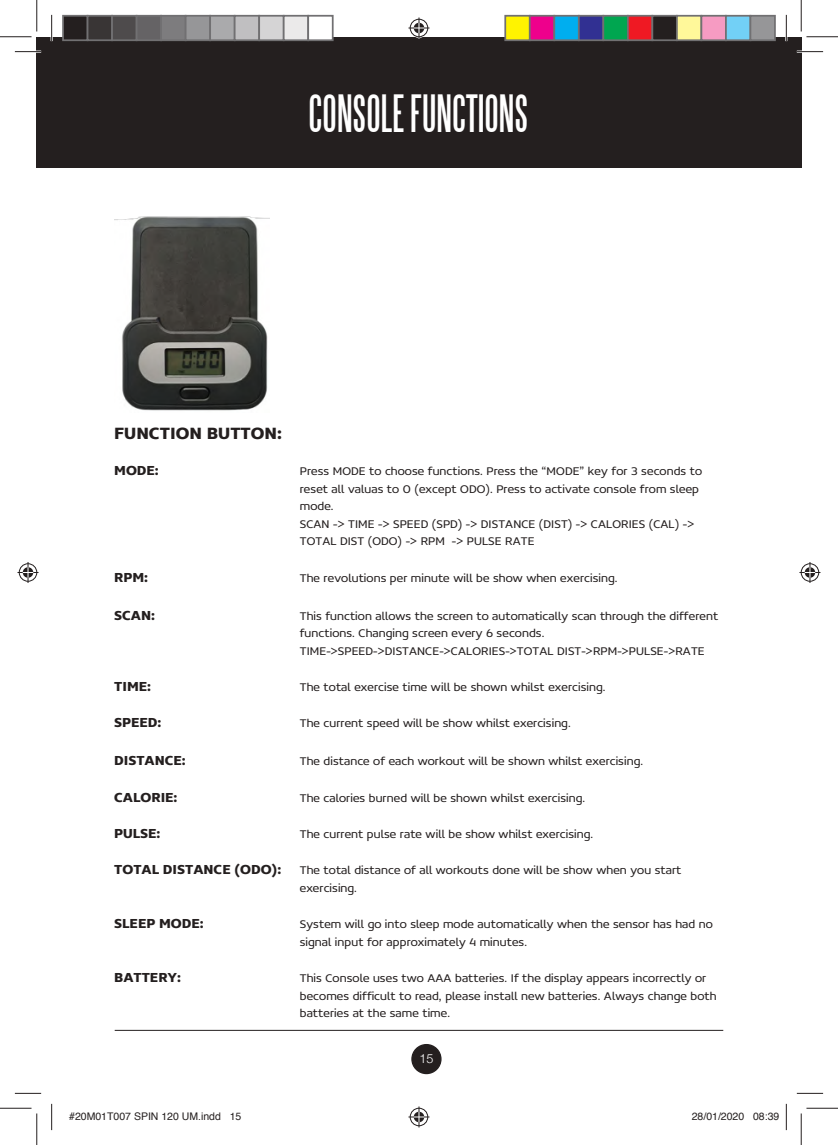
<style>
.page{position:relative;width:838px;height:1145px;background:#fff}
.page>*{position:absolute;margin:0;border:0;box-sizing:border-box;transform-origin:0 0}
.t1{font:47.25px "Steelfish";color:#fff}
.t2{font:700 17.5px "Concord";color:#241f1f}
.t3{font:700 14px "Concord";color:#241f1f}
.t4{font:300 12.6px "Helvetica Neue";color:#fff}
.t5{font:300 12.25px/17.5px "Concord";letter-spacing:.01em;color:#241f1f}
.t6{font:10.5px "Helvetica";color:#241f1f}
</style>
<div class="page">
<div style="left:412px;top:1045px;width:29px;height:29px;background:#241f1f;border-radius:50%"></div>
<div style="left:411px;top:1044px;width:30px;height:30px;border:1px solid #241f1f;border-radius:50%"></div>
<div style="left:37px;top:37px;width:764px;height:131px;background:#241f1f"></div>
<hr style="left:115px;top:1030px;width:608px;height:1px;background:#241f1f">
<img style="left:114px;top:216px;width:155px;height:195px">
<hr style="left:15px;top:51px;width:26px;height:2px;background:#fff">
<hr style="left:796px;top:51px;width:27px;height:2px;background:#fff">
<hr style="left:51px;top:15px;width:2px;height:26px;background:#fff">
<hr style="left:785px;top:15px;width:2px;height:26px;background:#fff">
<svg style="left:15px;top:51px;width:26px;height:1px"></svg>
<svg style="left:796px;top:51px;width:27px;height:1px"></svg>
<svg style="left:15px;top:1093px;width:26px;height:1px"></svg>
<svg style="left:796px;top:1093px;width:27px;height:1px"></svg>
<svg style="left:51px;top:15px;width:1px;height:26px"></svg>
<svg style="left:51px;top:1104px;width:1px;height:26px"></svg>
<svg style="left:786px;top:15px;width:1px;height:26px"></svg>
<svg style="left:786px;top:1104px;width:1px;height:26px"></svg>
<hr style="left:0;top:36px;width:32px;height:1px;background:#241f1f">
<hr style="left:806px;top:36px;width:31px;height:1px;background:#241f1f">
<hr style="left:0;top:1108px;width:32px;height:1px;background:#241f1f">
<hr style="left:806px;top:1108px;width:31px;height:1px;background:#241f1f">
<hr style="left:36px;top:0;width:1px;height:31px;background:#241f1f">
<hr style="left:36px;top:1113px;width:1px;height:32px;background:#241f1f">
<hr style="left:800px;top:0;width:1px;height:31px;background:#241f1f">
<hr style="left:800px;top:1113px;width:1px;height:32px;background:#241f1f">
<svg style="left:408px;top:18px;width:21px;height:21px"></svg>
<svg style="left:408px;top:1106px;width:21px;height:21px"></svg>
<svg style="left:18px;top:562px;width:21px;height:21px"></svg>
<svg style="left:799px;top:562px;width:21px;height:21px"></svg>
<div style="left:63px;top:16px;width:25px;height:24px;background:#241f1f"></div>
<div style="left:62px;top:15px;width:26px;height:26px;border:2px solid #717072"></div>
<div style="left:88px;top:16px;width:24px;height:24px;background:#393535"></div>
<div style="left:87px;top:15px;width:26px;height:26px;border:2px solid #717072"></div>
<div style="left:112px;top:16px;width:25px;height:24px;background:#4e4b4c"></div>
<div style="left:111px;top:15px;width:26px;height:26px;border:2px solid #717072"></div>
<div style="left:137px;top:16px;width:24px;height:24px;background:#656365"></div>
<div style="left:136px;top:15px;width:26px;height:26px;border:2px solid #717072"></div>
<div style="left:161px;top:16px;width:25px;height:24px;background:#7d7c7e"></div>
<div style="left:160px;top:15px;width:26px;height:26px;border:2px solid #717072"></div>
<div style="left:186px;top:16px;width:24px;height:24px;background:#969698"></div>
<div style="left:185px;top:15px;width:26px;height:26px;border:2px solid #717072"></div>
<div style="left:210px;top:16px;width:25px;height:24px;background:#aaaaac"></div>
<div style="left:209px;top:15px;width:26px;height:26px;border:2px solid #717072"></div>
<div style="left:235px;top:16px;width:24px;height:24px;background:#c0bfc1"></div>
<div style="left:234px;top:15px;width:26px;height:26px;border:2px solid #717072"></div>
<div style="left:259px;top:16px;width:25px;height:24px;background:#d5d4d5"></div>
<div style="left:258px;top:15px;width:26px;height:26px;border:2px solid #717072"></div>
<div style="left:284px;top:16px;width:24px;height:24px;background:#ebeaea"></div>
<div style="left:283px;top:15px;width:26px;height:26px;border:2px solid #717072"></div>
<div style="left:308px;top:16px;width:25px;height:24px;background:#fff"></div>
<div style="left:307px;top:15px;width:26px;height:26px;border:2px solid #717072"></div>
<div style="left:505px;top:16px;width:24px;height:24px;background:#fff300"></div>
<div style="left:504px;top:15px;width:26px;height:26px;border:2px solid #717072"></div>
<div style="left:529px;top:16px;width:25px;height:24px;background:#ee008c"></div>
<div style="left:529px;top:15px;width:26px;height:26px;border:2px solid #717072"></div>
<div style="left:554px;top:16px;width:24px;height:24px;background:#00aeef"></div>
<div style="left:553px;top:15px;width:26px;height:26px;border:2px solid #717072"></div>
<div style="left:578px;top:16px;width:25px;height:24px;background:#313092"></div>
<div style="left:578px;top:15px;width:26px;height:26px;border:2px solid #717072"></div>
<div style="left:603px;top:16px;width:24px;height:24px;background:#00a650"></div>
<div style="left:602px;top:15px;width:26px;height:26px;border:2px solid #717072"></div>
<div style="left:627px;top:16px;width:25px;height:24px;background:#ef1923"></div>
<div style="left:627px;top:15px;width:26px;height:26px;border:2px solid #717072"></div>
<div style="left:652px;top:16px;width:24px;height:24px;background:#241f1f"></div>
<div style="left:651px;top:15px;width:26px;height:26px;border:2px solid #717072"></div>
<div style="left:676px;top:16px;width:25px;height:24px;background:#fff89a"></div>
<div style="left:676px;top:15px;width:26px;height:26px;border:2px solid #717072"></div>
<div style="left:701px;top:16px;width:24px;height:24px;background:#f69bc2"></div>
<div style="left:700px;top:15px;width:26px;height:26px;border:2px solid #717072"></div>
<div style="left:725px;top:16px;width:25px;height:24px;background:#72d0f6"></div>
<div style="left:725px;top:15px;width:26px;height:26px;border:2px solid #717072"></div>
<div style="left:750px;top:16px;width:24px;height:24px;background:#969698"></div>
<div style="left:749px;top:15px;width:26px;height:26px;border:2px solid #717072"></div>
<h1 class="t1" style="left:308px;top:88px;width:221px">CONSOLE FUNCTIONS</h1>
<h2 class="t2" style="left:114px;top:422px;width:169px">FUNCTION BUTTON:</h2>
<p class="t3" style="left:114px;top:462px;width:46px">MODE:</p>
<p class="t5" style="left:300px;top:463px;width:403px">Press MODE to choose functions. Press the “MODE” key for 3 seconds to reset all valuas to 0 (except ODO). Press to activate console from sleep mode.<br>SCAN -&gt; TIME -&gt; SPEED (SPD) -&gt; DISTANCE (DIST) -&gt; CALORIES (CAL) -&gt; TOTAL DIST (ODO) -&gt; RPM -&gt; PULSE RATE</p>
<p class="t3" style="left:114px;top:569px;width:35px">RPM:</p>
<p class="t5" style="left:300px;top:569px;width:319px">The revolutions per minute will be show when exercising.</p>
<p class="t3" style="left:114px;top:606px;width:42px">SCAN:</p>
<p class="t5" style="left:300px;top:607px;width:420px">This function allows the screen to automatically scan through the different functions. Changing screen every 6 seconds.<br>TIME-&gt;SPEED-&gt;DISTANCE-&gt;CALORIES-&gt;TOTAL DIST-&gt;RPM-&gt;PULSE-&gt;RATE</p>
<p class="t3" style="left:114px;top:678px;width:38px">TIME:</p>
<p class="t5" style="left:300px;top:678px;width:307px">The total exercise time will be shown whilst exercising.</p>
<p class="t3" style="left:114px;top:714px;width:49px">SPEED:</p>
<p class="t5" style="left:300px;top:715px;width:272px">The current speed will be show whilst exercising.</p>
<p class="t3" style="left:114px;top:752px;width:73px">DISTANCE:</p>
<p class="t5" style="left:300px;top:752px;width:345px">The distance of each workout will be shown whilst exercising.</p>
<p class="t3" style="left:114px;top:788px;width:65px">CALORIE:</p>
<p class="t5" style="left:300px;top:789px;width:287px">The calories burned will be shown whilst exercising.</p>
<p class="t3" style="left:114px;top:825px;width:48px">PULSE:</p>
<p class="t5" style="left:300px;top:825px;width:295px">The current pulse rate will be show whilst exercising.</p>
<p class="t3" style="left:114px;top:861px;width:168px">TOTAL DISTANCE (ODO):</p>
<p class="t5" style="left:300px;top:862px;width:383px">The total distance of all workouts done will be show when you start exercising.</p>
<p class="t3" style="left:114px;top:915px;width:91px">SLEEP MODE:</p>
<p class="t5" style="left:300px;top:915px;width:414px">System will go into sleep mode automatically when the sensor has had no signal input for approximately 4 minutes.</p>
<p class="t3" style="left:114px;top:969px;width:68px">BATTERY:</p>
<p class="t5" style="left:300px;top:969px;width:418px">This Console uses two AAA batteries. If the display appears incorrectly or becomes difficult to read, please install new batteries. Always change both batteries at the same time.</p>
<p class="t4" style="left:419px;top:1049px;width:16px">15</p>
<p class="t6" style="left:69px;top:1108px;width:174px">#20M01T007 SPIN 120 UM.indd 15</p>
<p class="t6" style="left:691px;top:1108px;width:89px">28/01/2020 08:39</p>
</div>
